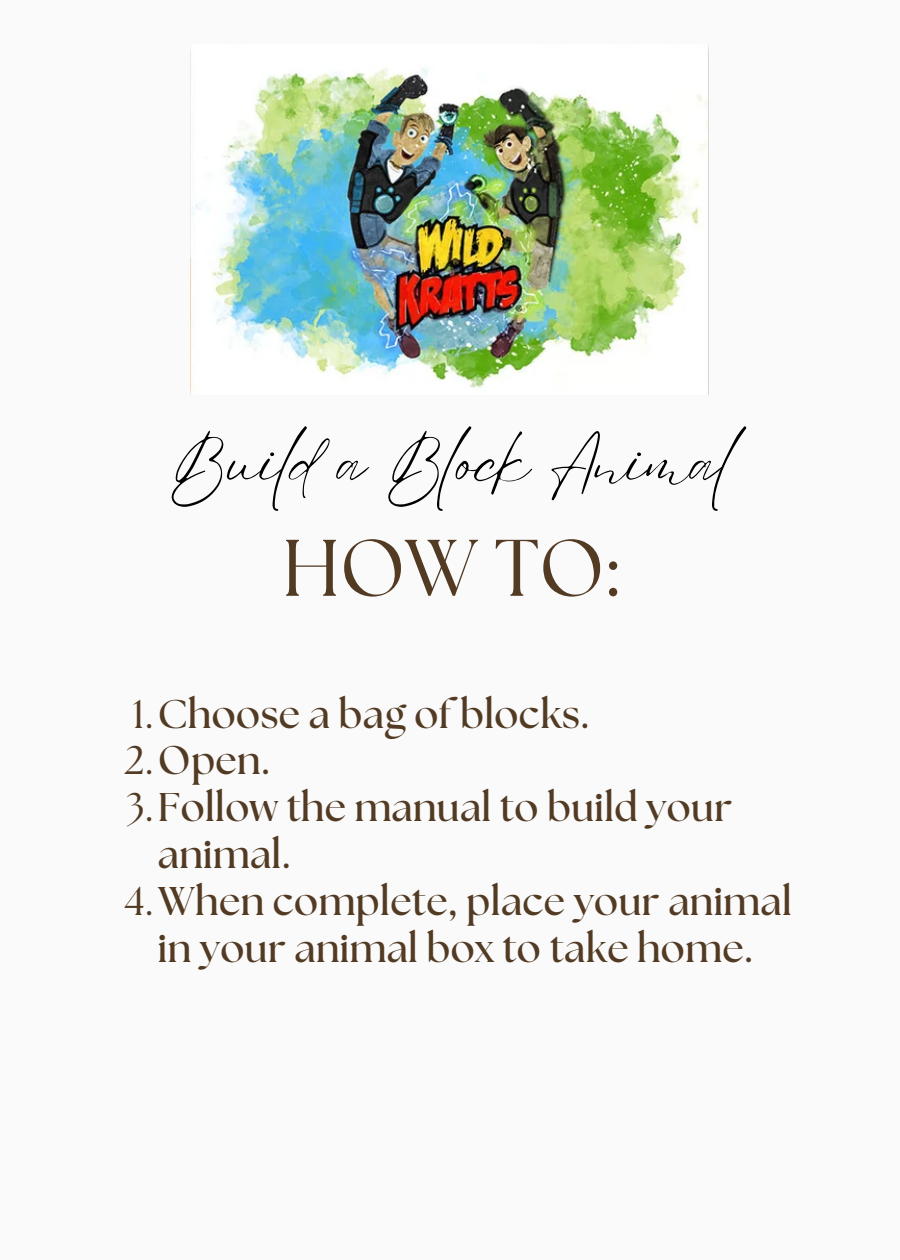
<style>
.page{position:relative;width:900px;height:1260px;background:#fafafa}
.page>*{position:absolute;margin:0;border:0;box-sizing:border-box;transform-origin:0 0}
.t1{font:80px "The Seasons";color:#523a23}
.t2{font:60px "Eyesome Script";color:#000}
.t3{font:700 40px/47px "The Seasons";letter-spacing:.005em;color:#523a23}
.s1{font-weight:400}
</style>
<div class="page">
<img style="left:191px;top:69px;width:517px;height:320px">
<p class="t2" style="left:168px;top:423px;width:564px">Build a Block Animal</p>
<p class="t1" style="left:282px;top:532px;width:338px">HOW TO:</p>
<p class="t3" style="left:132px;top:692px;width:459px"><span class="s1">1.</span>Choose a bag of blocks.</p>
<h2 class="t3" style="left:125px;top:739px;width:147px"><span class="s1">2.</span>Open.</h2>
<h1 class="t3" style="left:158px;top:786px;width:576px;text-indent:-32px"><span class="s1">3.</span>Follow the manual to build your animal.</h1>
<p class="t3" style="left:124px;top:880px;width:669px;text-align:center"><span class="s1">4.</span>When complete, place your animal in your animal box to take home.</p>
</div>
